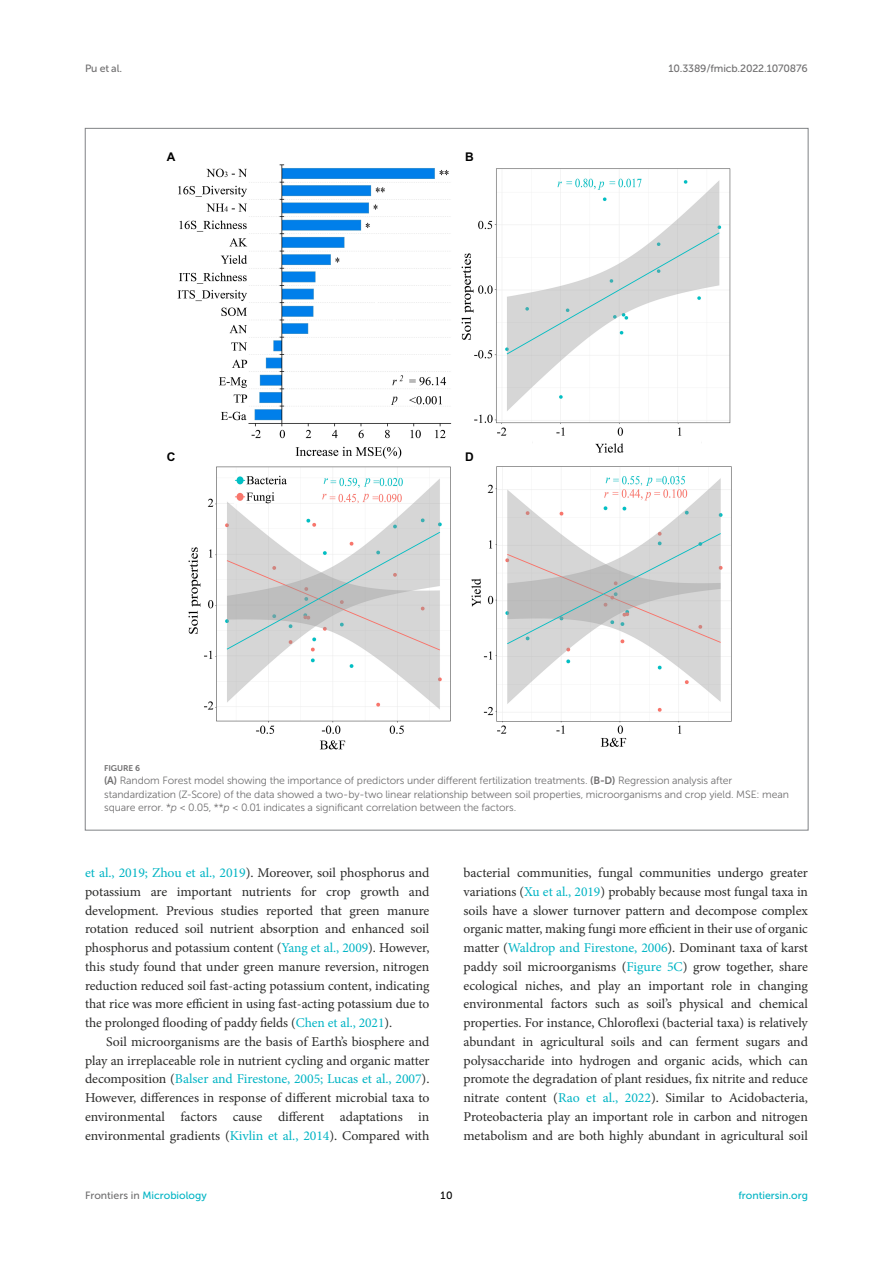
<style>
.page{position:relative;width:893px;height:1263px;background:#fff}
.page>*{position:absolute;margin:0;border:0;box-sizing:border-box;transform-origin:0 0}
.TEXT{font:13.5px/18.8px "Minion Pro";letter-spacing:-.005em;color:#2b2b2a;text-align:justify}
.t1{font:700 12px "Arial";color:#000}
.FIG_LEG{font:10.5px/13.5px "Museo Sans 300";letter-spacing:-.01em;color:#706f70}
.t2{font:10.5px "Museo Sans 500";color:#00b4c4}
.t3{font:10.5px "Museo Sans 500";letter-spacing:-.015em;color:#706f70}
.t4{font:10.5px "Museo Sans 500";color:#000}
.FIG_HD{font:8.25px "Museo Sans 700";letter-spacing:-.01em;color:#706f70}
.s1{font-family:"Museo Sans 700"}
.s2{font-style:italic}
.s3{color:#00b4c4}
.s4{color:#706f70}
</style>
<div class="page">
<img style="left:177px;top:164px;width:555px;height:586px">
<p class="t3" style="left:85px;top:63px;width:38px">Pu et al.</p>
<p class="t3" style="left:669px;top:63px;width:141px">10.3389/fmicb.2022.1070876</p>
<p class="t1" style="left:167px;top:148px;width:10px">A</p>
<p class="t1" style="left:465px;top:148px;width:10px">B</p>
<p class="t1" style="left:167px;top:448px;width:10px">C</p>
<p class="t1" style="left:465px;top:448px;width:10px">D</p>
<p class="FIG_HD" style="left:104px;top:763px;width:37px">FIGURE 6</p>
<p class="FIG_LEG" style="left:104px;top:774px;width:686px"><span class="s1">(A)</span> Random Forest model showing the importance of predictors under different fertilization treatments. <span class="s1">(B-D)</span> Regression analysis after standardization (Z-Score) of the data showed a two-by-two linear relationship between soil properties, microorganisms and crop yield. MSE: mean square error. *<span class="s2">p</span> &lt; 0.05, **<span class="s2">p</span> &lt; 0.01 indicates a significant correlation between the factors.</p>
<p class="TEXT" style="left:85px;top:863px;width:346px"><span class="s3">et al., 2019; Zhou et al., 2019</span>). Moreover, soil phosphorus and potassium are important nutrients for crop growth and development. Previous studies reported that green manure rotation reduced soil nutrient absorption and enhanced soil phosphorus and potassium content (<span class="s3">Yang et al., 2009</span>). However, this study found that under green manure reversion, nitrogen reduction reduced soil fast-acting potassium content, indicating that rice was more efficient in using fast-acting potassium due to the prolonged flooding of paddy fields (<span class="s3">Chen et al., 2021</span>).</p>
<p class="TEXT" style="left:85px;top:1032px;width:346px;text-indent:21px">Soil microorganisms are the basis of Earth’s biosphere and play an irreplaceable role in nutrient cycling and organic matter decomposition (<span class="s3">Balser and Firestone, 2005; Lucas et al., 2007</span>).<br>However, differences in response of different microbial taxa to environmental factors cause different adaptations in environmental gradients (<span class="s3">Kivlin et al., 2014</span>). Compared with</p>
<p class="TEXT" style="left:463px;top:863px;width:346px">bacterial communities, fungal communities undergo greater variations (<span class="s3">Xu et al., 2019</span>) probably because most fungal taxa in soils have a slower turnover pattern and decompose complex organic matter, making fungi more efficient in their use of organic matter (<span class="s3">Waldrop and Firestone, 2006</span>). Dominant taxa of karst paddy soil microorganisms (<span class="s3">Figure 5C</span>) grow together, share ecological niches, and play an important role in changing environmental factors such as soil’s physical and chemical properties. For instance, Chloroflexi (bacterial taxa) is relatively abundant in agricultural soils and can ferment sugars and polysaccharide into hydrogen and organic acids, which can promote the degradation of plant residues, fix nitrite and reduce nitrate content (<span class="s3">Rao et al., 2022</span>). Similar to Acidobacteria, Proteobacteria play an important role in carbon and nitrogen metabolism and are both highly abundant in agricultural soil</p>
<p class="t2" style="left:85px;top:1190px;width:123px"><span class="s4">Frontiers in</span> Microbiology</p>
<p class="t4" style="left:440px;top:1190px;width:14px">10</p>
<p class="t2" style="left:738px;top:1190px;width:71px">frontiersin.org</p>
</div>
